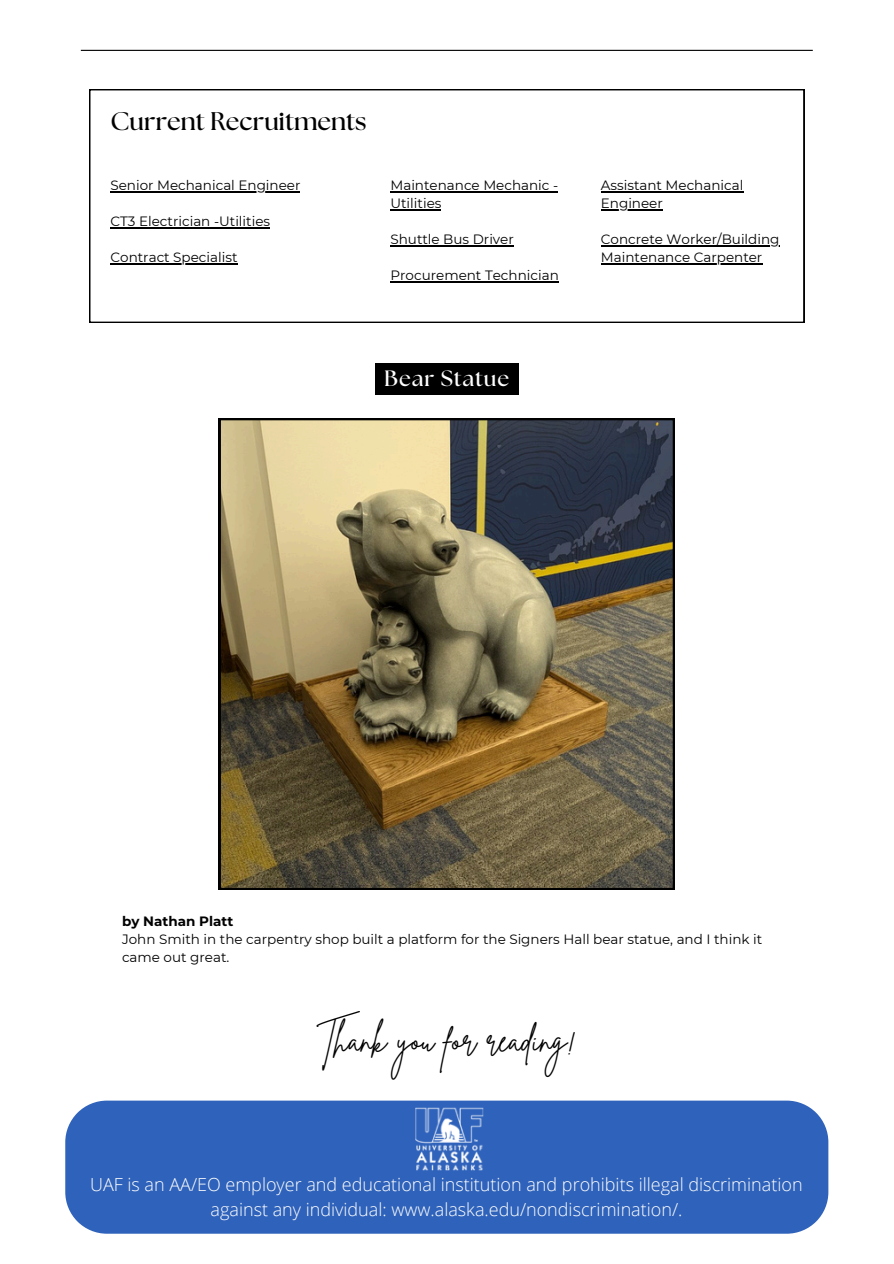
<style>
.page{position:relative;width:894px;height:1264px;background:#fff}
.page>*{position:absolute;margin:0;border:0;box-sizing:border-box;transform-origin:0 0}
.t1{font:33.45px "Brittany Signature";color:#000}
.t2{font:700 25.5px "The Seasons";color:#000}
.t3{font:700 22.2px "The Seasons";letter-spacing:.04em;color:#fff}
.t4{font:300 18px/24.8px "Open Sans";color:#fff;text-align:center}
.t5{font:13.5px/18px "Montserrat";color:#000}
.t6{font:700 13.5px "Montserrat";color:#000}
</style>
<div class="page">
<hr style="left:81px;top:50px;width:731px;height:1px;background:#000">
<div style="left:65px;top:1100px;width:763px;height:133px;background:#2f62ba"></div>
<img style="left:192px;top:1100px;width:509px;height:74px">
<svg style="left:89px;top:89px;width:715px;height:233px"></svg>
<img style="left:218px;top:418px;width:456px;height:471px">
<div style="left:375px;top:363px;width:143px;height:31px;background:#000"></div>
<p class="t2" style="left:110px;top:109px;width:258px">Current Recruitments</p>
<p class="t5" style="left:110px;top:176px;width:191px">Senior Mechanical Engineer</p>
<p class="t5" style="left:110px;top:212px;width:161px">CT3 Electrician -Utilities</p>
<p class="t5" style="left:110px;top:248px;width:128px">Contract Specialist</p>
<p class="t5" style="left:390px;top:176px;width:169px">Maintenance Mechanic -<br>Utilities</p>
<p class="t5" style="left:390px;top:230px;width:125px">Shuttle Bus Driver</p>
<p class="t5" style="left:390px;top:266px;width:170px">Procurement Technician</p>
<h3 class="t3" style="left:384px;top:368px;width:126px">Bear Statue</h3>
<p class="t5" style="left:600px;top:176px;width:144px">Assistant Mechanical</p>
<p class="t5" style="left:600px;top:194px;width:63px">Engineer</p>
<p class="t5" style="left:600px;top:230px;width:180px">Concrete Worker/Building</p>
<h1 class="t5" style="left:600px;top:248px;width:163px">Maintenance Carpenter</h1>
<p class="t6" style="left:122px;top:912px;width:113px">by Nathan Platt</p>
<p class="t5" style="left:122px;top:930px;width:641px">John Smith in the carpentry shop built a platform for the Signers Hall bear statue, and I think it came out great.</p>
<h1 class="t1" style="left:317px;top:1018px;width:261px">Thank you for reading!</h1>
<p class="t4" style="left:90px;top:1172px;width:713px">UAF is an AA/EO employer and educational institution and prohibits illegal discrimination against any individual: www.alaska.edu/nondiscrimination/.</p>
</div>
